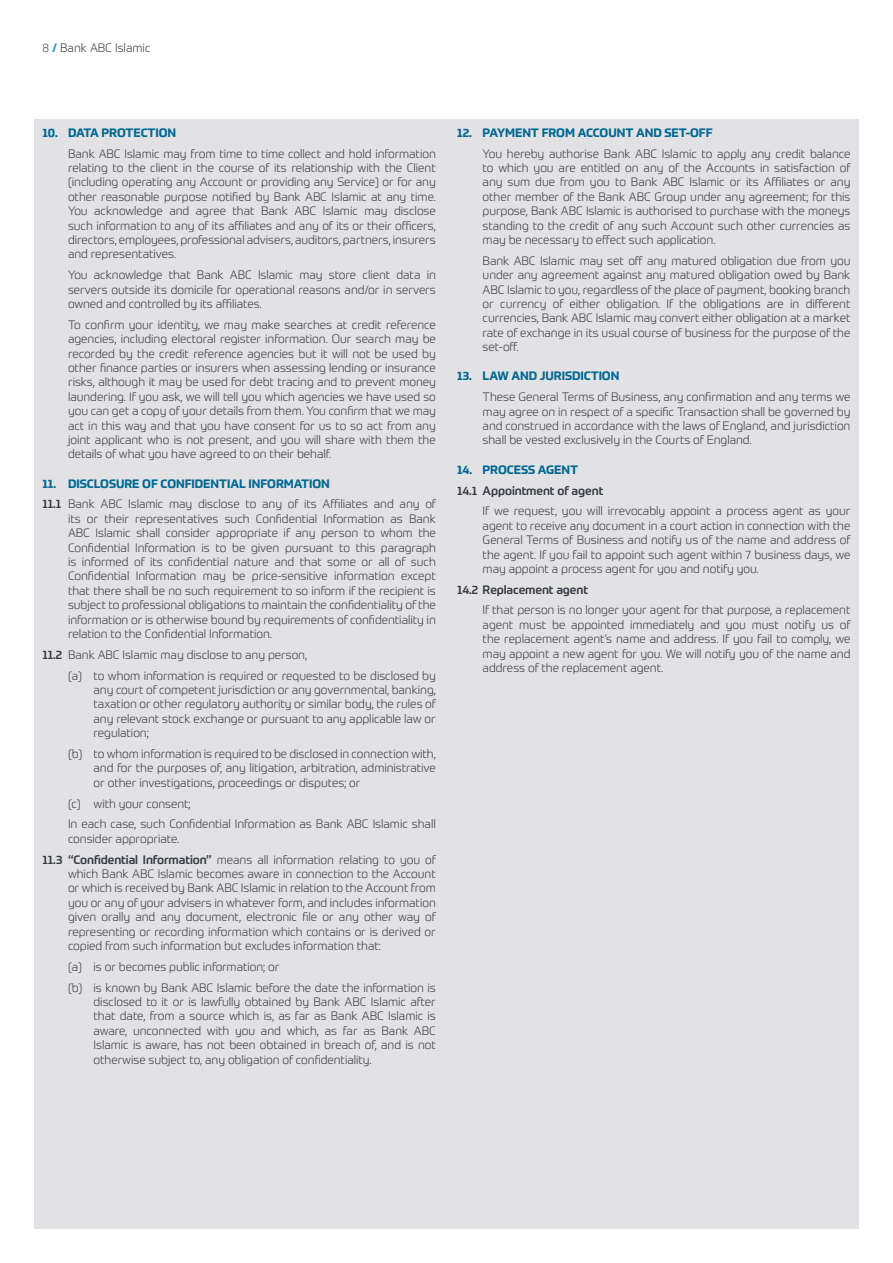
<style>
.page{position:relative;width:893px;height:1263px;background:#fff}
.page>*{position:absolute;margin:0;border:0;box-sizing:border-box;transform-origin:0 0}
.t1{font:300 12px/14.4px "Prometo";letter-spacing:-.005em;color:#363a42;text-align:justify}
.t2{font:700 12px "Prometo";letter-spacing:-.005em;color:#006891}
.t3{font:500 12px "Prometo";letter-spacing:-.005em;color:#363a42}
.s1{color:#454a51}
.s2{font-weight:700;color:#28a1c4}
.s3{font-weight:500}
</style>
<div class="page">
<div style="left:34px;top:119px;width:825px;height:1110px;background:#e2e2e4"></div>
<p class="t1" style="left:43px;top:40px;width:110px"><span class="s1">8</span> <span class="s2">/</span> Bank ABC Islamic</p>
<p class="t2" style="left:43px;top:125px;width:135px">10. DATA PROTECTION</p>
<p class="t1" style="left:68px;top:146px;width:369px">Bank ABC Islamic may from time to time collect and hold information relating to the client in the course of its relationship with the Client (including operating any Account or providing any Service) or for any other reasonable purpose notified by Bank ABC Islamic at any time.<br>You acknowledge and agree that Bank ABC Islamic may disclose such information to any of its affiliates and any of its or their officers, directors, employees, professional advisers, auditors, partners, insurers and representatives.</p>
<p class="t1" style="left:68px;top:268px;width:369px">You acknowledge that Bank ABC Islamic may store client data in servers outside its domicile for operational reasons and/or in servers owned and controlled by its affiliates.</p>
<p class="t1" style="left:68px;top:317px;width:369px">To confirm your identity, we may make searches at credit reference agencies, including electoral register information. Our search may be recorded by the credit reference agencies but it will not be used by other finance parties or insurers when assessing lending or insurance risks, although it may be used for debt tracing and to prevent money laundering. If you ask, we will tell you which agencies we have used so you can get a copy of your details from them. You confirm that we may act in this way and that you have consent for us to so act from any joint applicant who is not present, and you will share with them the details of what you have agreed to on their behalf.</p>
<p class="t2" style="left:43px;top:476px;width:289px">11. DISCLOSURE OF CONFIDENTIAL INFORMATION</p>
<p class="t1" style="left:68px;top:497px;width:369px;text-indent:-26px"><span class="s3">11.1</span> Bank ABC Islamic may disclose to any of its Affiliates and any of its or their representatives such Confidential Information as Bank ABC Islamic shall consider appropriate if any person to whom the Confidential Information is to be given pursuant to this paragraph is informed of its confidential nature and that some or all of such Confidential Information may be price-sensitive information except that there shall be no such requirement to so inform if the recipient is subject to professional obligations to maintain the confidentiality of the information or is otherwise bound by requirements of confidentiality in relation to the Confidential Information.</p>
<p class="t1" style="left:43px;top:647px;width:266px"><span class="s3">11.2</span> Bank ABC Islamic may disclose to any person,</p>
<p class="t1" style="left:94px;top:668px;width:344px;text-indent:-26px">(a) to whom information is required or requested to be disclosed by any court of competent jurisdiction or any governmental, banking, taxation or other regulatory authority or similar body, the rules of any relevant stock exchange or pursuant to any applicable law or regulation;</p>
<p class="t1" style="left:94px;top:746px;width:344px;text-indent:-26px">(b) to whom information is required to be disclosed in connection with, and for the purposes of, any litigation, arbitration, administrative or other investigations, proceedings or disputes; or</p>
<p class="t1" style="left:68px;top:796px;width:124px">(c) with your consent;</p>
<p class="t1" style="left:68px;top:817px;width:369px">In each case, such Confidential Information as Bank ABC Islamic shall consider appropriate.</p>
<p class="t1" style="left:68px;top:852px;width:369px;text-indent:-26px"><span class="s3">11.3 “Confidential Information”</span> means all information relating to you of which Bank ABC Islamic becomes aware in connection to the Account or which is received by Bank ABC Islamic in relation to the Account from you or any of your advisers in whatever form, and includes information given orally and any document, electronic file or any other way of representing or recording information which contains or is derived or copied from such information but excludes information that:</p>
<p class="t1" style="left:68px;top:959px;width:213px">(a) is or becomes public information; or</p>
<p class="t1" style="left:94px;top:980px;width:344px;text-indent:-26px">(b) is known by Bank ABC Islamic before the date the information is disclosed to it or is lawfully obtained by Bank ABC Islamic after that date, from a source which is, as far as Bank ABC Islamic is aware, unconnected with you and which, as far as Bank ABC Islamic is aware, has not been obtained in breach of, and is not otherwise subject to, any obligation of confidentiality.</p>
<p class="t2" style="left:457px;top:125px;width:257px">12. PAYMENT FROM ACCOUNT AND SET-OFF</p>
<p class="t1" style="left:483px;top:146px;width:369px">You hereby authorise Bank ABC Islamic to apply any credit balance to which you are entitled on any of the Accounts in satisfaction of any sum due from you to Bank ABC Islamic or its Affiliates or any other member of the Bank ABC Group under any agreement; for this purpose, Bank ABC Islamic is authorised to purchase with the moneys standing to the credit of any such Account such other currencies as may be necessary to effect such application.</p>
<p class="t1" style="left:483px;top:253px;width:369px">Bank ABC Islamic may set off any matured obligation due from you under any agreement against any matured obligation owed by Bank ABC Islamic to you, regardless of the place of payment, booking branch or currency of either obligation. If the obligations are in different currencies, Bank ABC Islamic may convert either obligation at a market rate of exchange in its usual course of business for the purpose of the set-off.</p>
<p class="t2" style="left:457px;top:369px;width:164px">13. LAW AND JURISDICTION</p>
<p class="t1" style="left:483px;top:390px;width:369px">These General Terms of Business, any confirmation and any terms we may agree on in respect of a specific Transaction shall be governed by and construed in accordance with the laws of England, and jurisdiction shall be vested exclusively in the Courts of England.</p>
<p class="t2" style="left:457px;top:462px;width:123px">14. PROCESS AGENT</p>
<p class="t3" style="left:457px;top:483px;width:148px">14.1 Appointment of agent</p>
<p class="t1" style="left:483px;top:504px;width:369px">If we request, you will irrevocably appoint a process agent as your agent to receive any document in a court action in connection with the General Terms of Business and notify us of the name and address of the agent. If you fail to appoint such agent within 7 business days, we may appoint a process agent for you and notify you.</p>
<p class="t3" style="left:457px;top:582px;width:132px">14.2 Replacement agent</p>
<p class="t1" style="left:483px;top:603px;width:369px">If that person is no longer your agent for that purpose, a replacement agent must be appointed immediately and you must notify us of the replacement agent’s name and address. If you fail to comply, we may appoint a new agent for you. We will notify you of the name and address of the replacement agent.</p>
</div>
